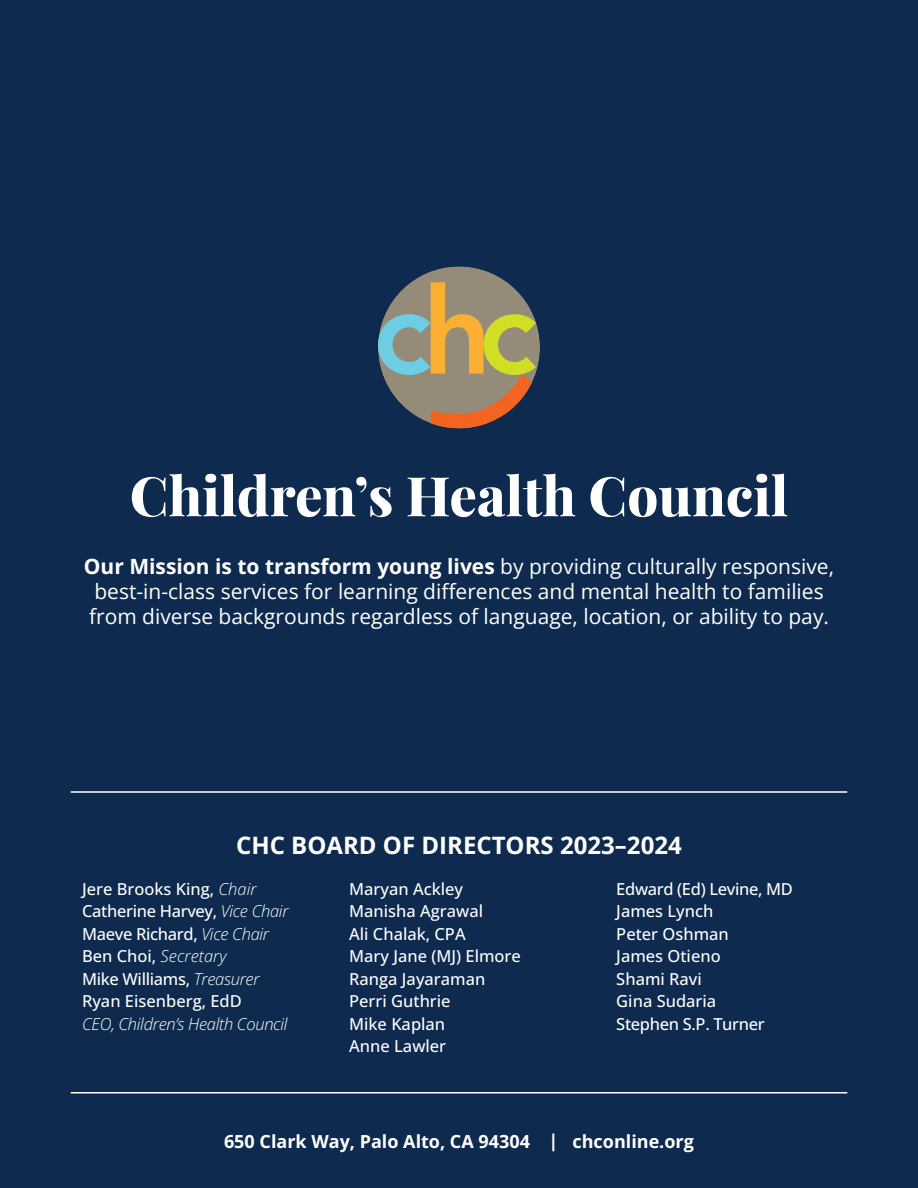
<style>
.page{position:relative;width:918px;height:1188px;background:#0e2a4e}
.page>*{position:absolute;margin:0;border:0;box-sizing:border-box;transform-origin:0 0}
.t1{font:800 54.75px "Playfair Display";color:#fff}
.Heading_4{font:700 24px "Open Sans";color:#fff}
.bullets{font:21px/25.2px "Open Sans";color:#fff}
.t2{font:700 18px "Open Sans";color:#fff}
.t3{font:500 16.5px "Open Sans";color:#fff}
.t4{font:500 16.5px "Open Sans";letter-spacing:-.02em;color:#fff}
.t5{font:italic 300 16.5px/22.5px "Open Sans";letter-spacing:-.02em;color:#fff}
.t6{font:italic 300 16.5px "Open Sans";color:#fff}
.s1{font-weight:700}
.s2{font-weight:300;font-style:italic}
.s3{font-weight:500;font-style:normal}
</style>
<div class="page">
<div style="left:378px;top:266px;width:162px;height:162px;background:#948c79;border-radius:50%"></div>
<svg style="left:378px;top:282px;width:158px;height:146px"></svg>
<hr style="left:71px;top:791px;width:776px;height:2px;background:#fff">
<hr style="left:71px;top:1092px;width:776px;height:2px;background:#fff">
<p class="t1" style="left:130px;top:453px;width:660px">Children’s Health Council</p>
<p class="bullets" style="left:84px;top:553px;width:752px"><span class="s1">Our Mission is to transform young lives</span> by providing culturally responsive, best-in-class services for learning differences and mental health to families from diverse backgrounds regardless of language, location, or ability to pay.</p>
<p class="Heading_4" style="left:236px;top:828px;width:447px">CHC BOARD OF DIRECTORS 2023–2024</p>
<p class="t3" style="left:82px;top:877px;width:176px">Jere Brooks King, <span class="s2">Chair</span></p>
<p class="t4" style="left:82px;top:900px;width:208px">Catherine Harvey, <span class="s2">Vice Chair</span></p>
<p class="t4" style="left:82px;top:922px;width:189px">Maeve Richard, <span class="s2">Vice Chair</span></p>
<p class="t6" style="left:82px;top:945px;width:146px"><span class="s3">Ben Choi,</span> Secretary</p>
<p class="t4" style="left:82px;top:967px;width:179px">Mike Williams, <span class="s2">Treasurer</span></p>
<p class="t5" style="left:82px;top:989px;width:207px"><span class="s3">Ryan Eisenberg, EdD<br></span>CEO, Children’s Health Council</p>
<p class="t3" style="left:349px;top:877px;width:115px">Maryan Ackley</p>
<p class="t3" style="left:349px;top:900px;width:135px">Manisha Agrawal</p>
<p class="t3" style="left:349px;top:923px;width:118px">Ali Chalak, CPA</p>
<p class="t3" style="left:349px;top:945px;width:173px">Mary Jane (MJ) Elmore</p>
<p class="t3" style="left:349px;top:968px;width:138px">Ranga Jayaraman</p>
<p class="t3" style="left:349px;top:990px;width:103px">Perri Guthrie</p>
<p class="t3" style="left:349px;top:1013px;width:98px">Mike Kaplan</p>
<p class="t3" style="left:349px;top:1035px;width:98px">Anne Lawler</p>
<p class="t4" style="left:616px;top:878px;width:178px">Edward (Ed) Levine, MD</p>
<p class="t3" style="left:616px;top:900px;width:99px">James Lynch</p>
<p class="t3" style="left:616px;top:923px;width:114px">Peter Oshman</p>
<p class="t3" style="left:616px;top:945px;width:106px">James Otieno</p>
<p class="t3" style="left:616px;top:968px;width:87px">Shami Ravi</p>
<p class="t3" style="left:616px;top:990px;width:101px">Gina Sudaria</p>
<p class="t4" style="left:616px;top:1013px;width:150px">Stephen S.P. Turner</p>
<p class="t2" style="left:224px;top:1129px;width:471px">650 Clark Way, Palo Alto, CA 94304 | chconline.org</p>
</div>
